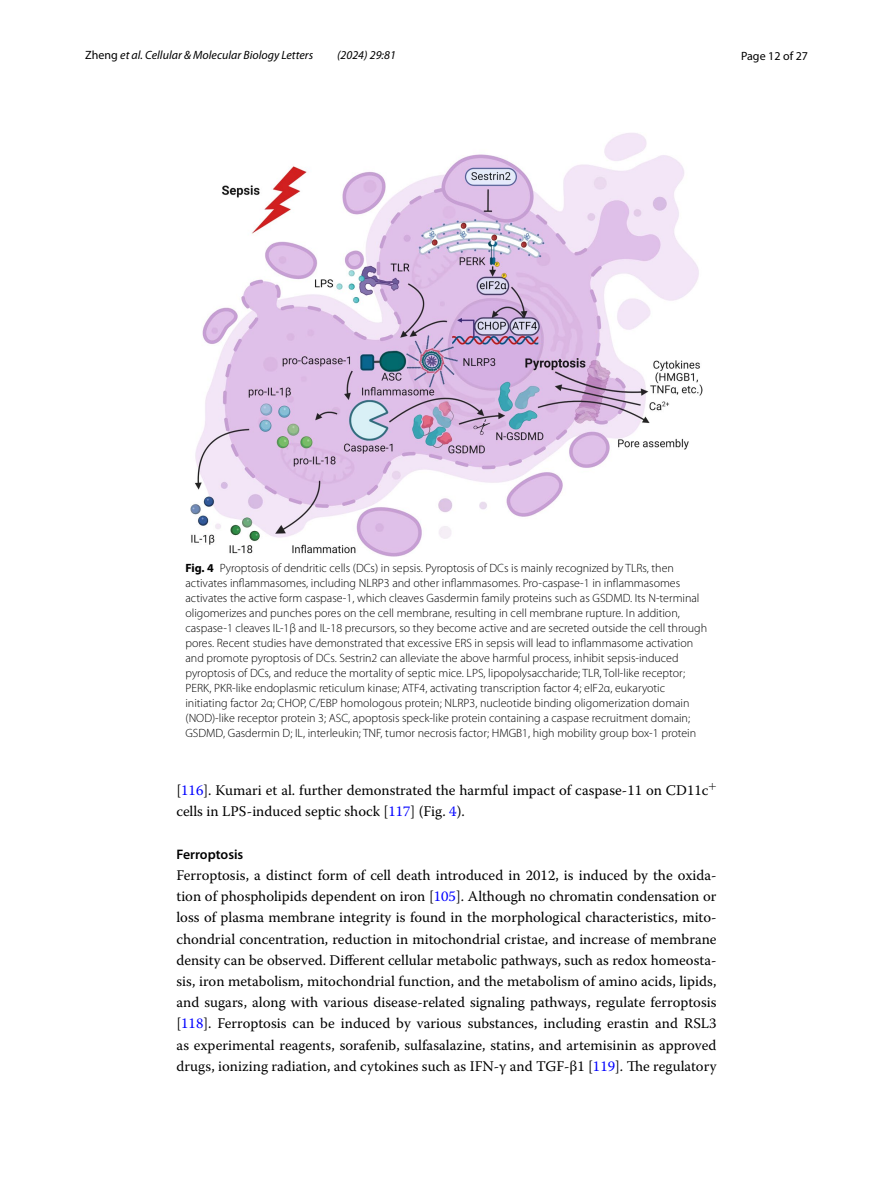
<style>
.page{position:relative;width:893px;height:1187px;background:#fff}
.page>*{position:absolute;margin:0;border:0;box-sizing:border-box;transform-origin:0 0}
.t1{font:14.7px/21.3px "Warnock Pro";color:#000}
.t2{font:600 13.8px "Myriad Pro";color:#000}
.t3{font:300 12px/15px "Myriad Pro";color:#000}
.t4{font:italic 12px "Myriad Pro";color:#000}
.t5{font:12px "Myriad Pro";color:#000}
.s1{font-style:normal}
.s2{font-weight:700}
.s3{color:#00f}
</style>
<div class="page">
<img style="left:191px;top:133px;width:511px;height:423px">
<p class="t4" style="left:85px;top:48px;width:230px"><span class="s1">Zheng</span> et al. Cellular &amp; Molecular Biology Letters</p>
<p class="t4" style="left:337px;top:48px;width:60px">(2024) 29:81</p>
<p class="t5" style="left:741px;top:48px;width:68px">Page 12 of 27</p>
<p class="t3" style="left:185px;top:560px;width:523px"><span class="s2">Fig. 4</span> Pyroptosis of dendritic cells (DCs) in sepsis. Pyroptosis of DCs is mainly recognized by TLRs, then activates inflammasomes, including NLRP3 and other inflammasomes. Pro-caspase-1 in inflammasomes activates the active form caspase-1, which cleaves Gasdermin family proteins such as GSDMD. Its N-terminal oligomerizes and punches pores on the cell membrane, resulting in cell membrane rupture. In addition, caspase-1 cleaves IL-1β and IL-18 precursors, so they become active and are secreted outside the cell through pores. Recent studies have demonstrated that excessive ERS in sepsis will lead to inflammasome activation and promote pyroptosis of DCs. Sestrin2 can alleviate the above harmful process, inhibit sepsis-induced pyroptosis of DCs, and reduce the mortality of septic mice. LPS, lipopolysaccharide; TLR, Toll-like receptor; PERK, PKR-like endoplasmic reticulum kinase; ATF4, activating transcription factor 4; eIF2α, eukaryotic initiating factor 2α; CHOP, C/EBP homologous protein; NLRP3, nucleotide binding oligomerization domain (NOD)-like receptor protein 3; ASC, apoptosis speck-like protein containing a caspase recruitment domain; GSDMD, Gasdermin D; IL, interleukin; TNF, tumor necrosis factor; HMGB1, high mobility group box-1 protein</p>
<p class="t1" style="left:176px;top:779px;width:542px">[<span class="s3">116</span>]. Kumari et al. further demonstrated the harmful impact of caspase-11 on CD11c<sup>+ </sup>cells in LPS-induced septic shock [<span class="s3">117</span>] (Fig. <span class="s3">4</span>).</p>
<p class="t2" style="left:176px;top:845px;width:68px">Ferroptosis</p>
<p class="t1" style="left:176px;top:864px;width:542px;text-align:justify">Ferroptosis, a distinct form of cell death introduced in 2012, is induced by the oxida&shy;tion of phospholipids dependent on iron [<span class="s3">105</span>]. Although no chromatin condensation or loss of plasma membrane integrity is found in the morphological characteristics, mito&shy;chondrial concentration, reduction in mitochondrial cristae, and increase of membrane density can be observed. Different cellular metabolic pathways, such as redox homeosta&shy;sis, iron metabolism, mitochondrial function, and the metabolism of amino acids, lipids, and sugars, along with various disease-related signaling pathways, regulate ferroptosis [<span class="s3">118</span>]. Ferroptosis can be induced by various substances, including erastin and RSL3 as experimental reagents, sorafenib, sulfasalazine, statins, and artemisinin as approved drugs, ionizing radiation, and cytokines such as IFN-γ and TGF-β1 [<span class="s3">119</span>]. The regulatory</p>
</div>
